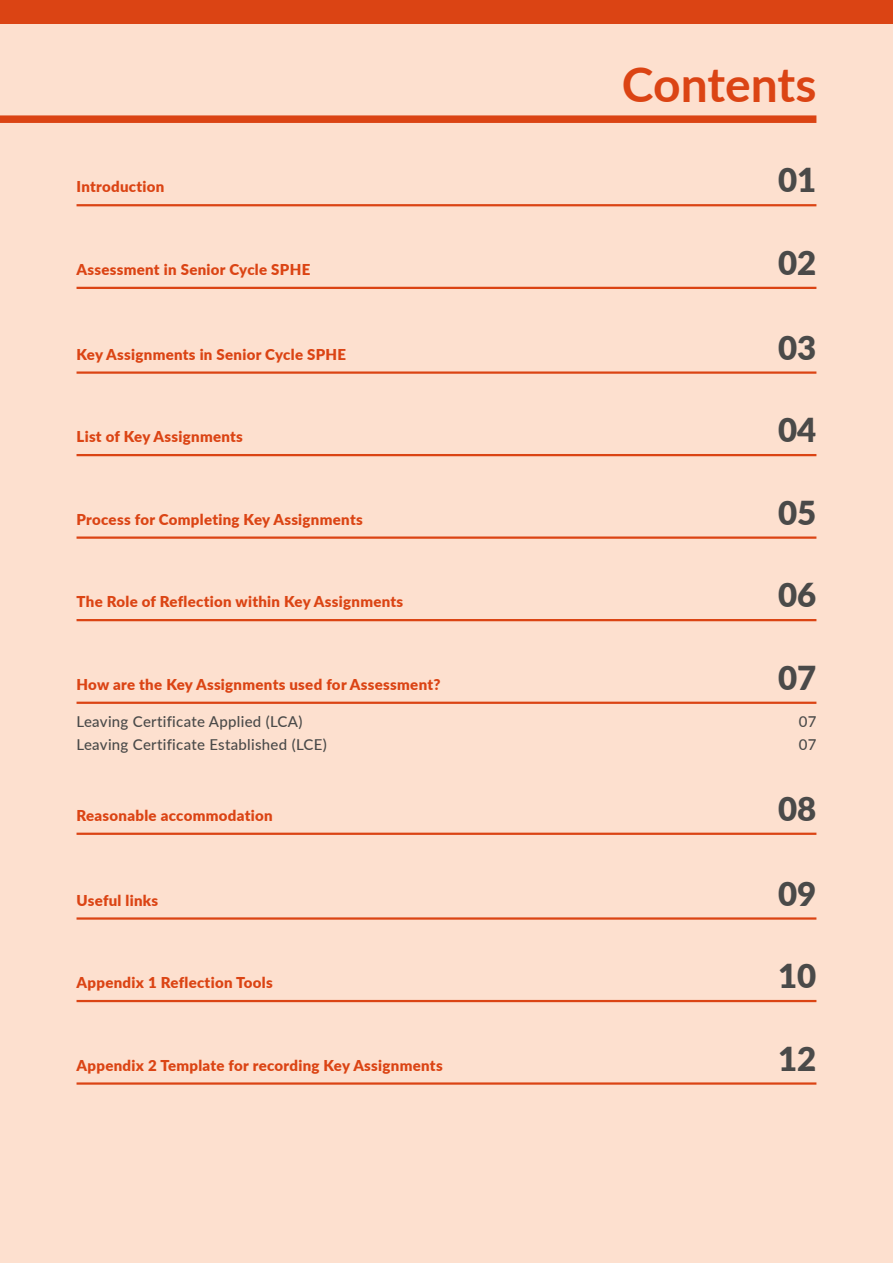
<style>
.page{position:relative;width:893px;height:1263px;background:#fde0cf}
.page>*{position:absolute;margin:0;border:0;box-sizing:border-box;transform-origin:0 0}
.t1{font:700 48px "Lato";letter-spacing:-.005em;color:#db4414}
.t2{font:900 33px "Lato";color:#4a4a49}
.t3{font:900 15px "Lato";letter-spacing:.02em;color:#db4414}
.t4{font:500 15px "Lato";letter-spacing:.02em;color:#4a4a49}
</style>
<div class="page">
<div style="left:0;top:0;width:893px;height:24px;background:#db4414"></div>
<div style="left:0;top:115px;width:816px;height:8px;background:#db4414"></div>
<hr style="left:77px;top:204px;width:739px;height:2px;background:#db4414">
<hr style="left:77px;top:371px;width:739px;height:3px;background:#db4414">
<hr style="left:77px;top:454px;width:739px;height:2px;background:#db4414">
<hr style="left:77px;top:536px;width:739px;height:3px;background:#db4414">
<hr style="left:77px;top:619px;width:739px;height:2px;background:#db4414">
<hr style="left:77px;top:833px;width:739px;height:2px;background:#db4414">
<hr style="left:77px;top:917px;width:739px;height:3px;background:#db4414">
<hr style="left:77px;top:1000px;width:739px;height:2px;background:#db4414">
<hr style="left:77px;top:1082px;width:739px;height:3px;background:#db4414">
<hr style="left:77px;top:287px;width:739px;height:2px;background:#db4414">
<hr style="left:77px;top:702px;width:739px;height:2px;background:#db4414">
<p class="t3" style="left:77px;top:176px;width:89px">Introduction</p>
<p class="t3" style="left:77px;top:258px;width:235px">Assessment in Senior Cycle SPHE</p>
<p class="t3" style="left:77px;top:343px;width:271px">Key Assignments in Senior Cycle SPHE</p>
<p class="t3" style="left:77px;top:425px;width:168px">List of Key Assignments</p>
<p class="t3" style="left:77px;top:508px;width:288px">Process for Completing Key Assignments</p>
<p class="t3" style="left:77px;top:590px;width:328px">The Role of Reflection within Key Assignments</p>
<p class="t3" style="left:77px;top:673px;width:365px">How are the Key Assignments used for Assessment?</p>
<h1 class="t1" style="left:622px;top:50px;width:196px">Contents</h1>
<h2 class="t2" style="left:778px;top:156px;width:40px">01</h2>
<h2 class="t2" style="left:778px;top:238px;width:40px">02</h2>
<h2 class="t2" style="left:778px;top:323px;width:40px">03</h2>
<h2 class="t2" style="left:778px;top:405px;width:40px">04</h2>
<h2 class="t2" style="left:778px;top:488px;width:40px">05</h2>
<h2 class="t2" style="left:778px;top:570px;width:40px">06</h2>
<h2 class="t2" style="left:778px;top:653px;width:40px">07</h2>
<p class="t4" style="left:77px;top:711px;width:227px">Leaving Certificate Applied (LCA)</p>
<p class="t4" style="left:799px;top:711px;width:19px">07</p>
<p class="t4" style="left:77px;top:733px;width:252px">Leaving Certificate Established (LCE)</p>
<p class="t4" style="left:799px;top:733px;width:19px">07</p>
<p class="t3" style="left:77px;top:804px;width:198px">Reasonable accommodation</p>
<p class="t3" style="left:77px;top:889px;width:83px">Useful links</p>
<p class="t3" style="left:77px;top:971px;width:198px">Appendix 1 Reflection Tools</p>
<p class="t3" style="left:77px;top:1054px;width:368px">Appendix 2 Template for recording Key Assignments</p>
<h2 class="t2" style="left:778px;top:784px;width:40px">08</h2>
<h2 class="t2" style="left:778px;top:869px;width:40px">09</h2>
<h2 class="t2" style="left:778px;top:951px;width:40px">10</h2>
<h2 class="t2" style="left:778px;top:1034px;width:40px">12</h2>
</div>
